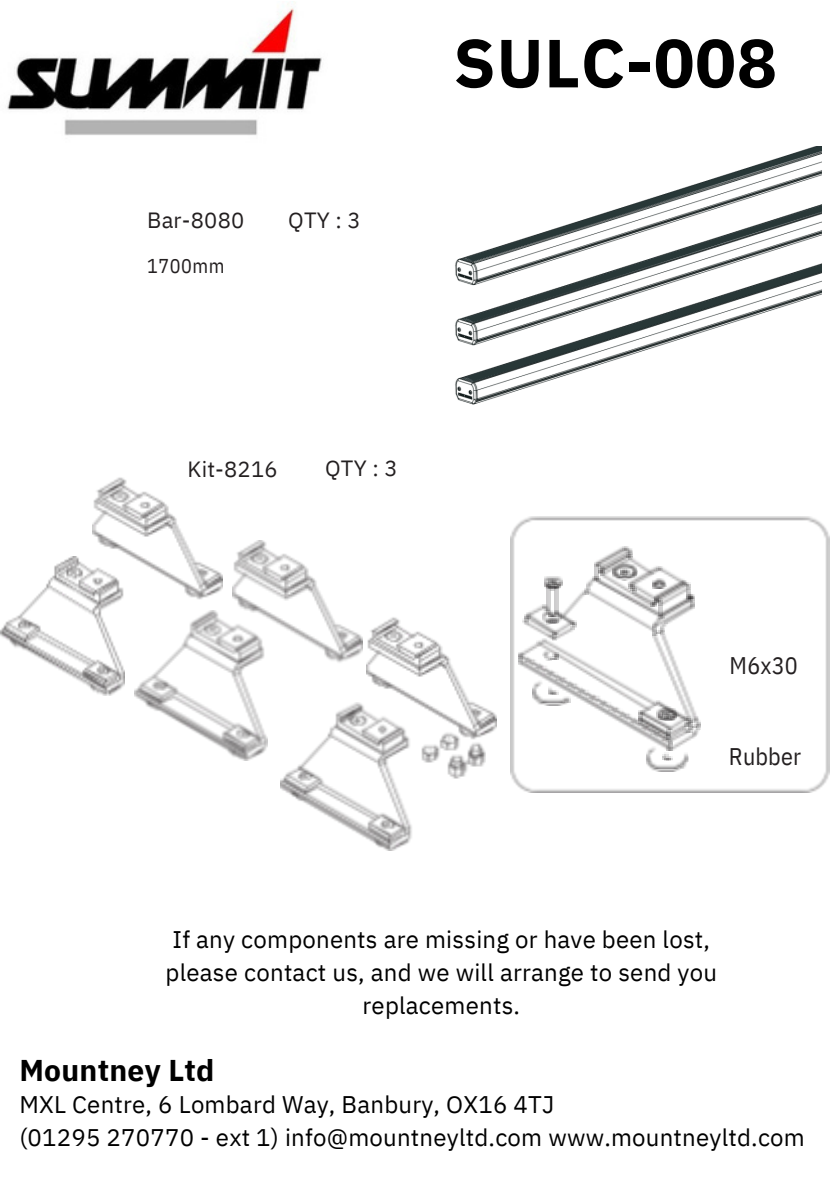
<style>
.page{position:relative;width:839px;height:1191px;background:#fff}
.page>*{position:absolute;margin:0;border:0;box-sizing:border-box;transform-origin:0 0}
.t1{font:700 68px "IBM Plex Sans";letter-spacing:.01em;color:#000}
.t2{font:700 30px "IBM Plex Sans";letter-spacing:.01em;color:#000}
.t3{font:24px/33px "IBM Plex Sans";letter-spacing:.01em;color:#000}
.t4{font:24px "IBM Plex Sans Cond";letter-spacing:.01em;color:#231f20}
.t5{font:22px "IBM Plex Sans";letter-spacing:.01em;color:#231f20}
.t6{font:20px "IBM Plex Sans Cond";letter-spacing:.025em;color:#231f20}
</style>
<div class="page">
<img style="left:7px;top:1px;width:315px;height:135px">
<img style="left:510px;top:516px;width:320px;height:276px">
<img style="left:518px;top:638px;width:6px;height:14px">
<img style="left:688px;top:737px;width:8px;height:13px">
<img style="left:668px;top:608px;width:26px;height:20px">
<img style="left:668px;top:608px;width:24px;height:10px">
<img style="left:687px;top:630px;width:11px;height:86px">
<img style="left:560px;top:590px;width:24px;height:29px">
<img style="left:687px;top:632px;width:6px;height:84px">
<img style="left:584px;top:594px;width:66px;height:26px">
<img style="left:668px;top:615px;width:22px;height:1px">
<img style="left:596px;top:615px;width:54px;height:1px">
<svg style="left:582px;top:562px;width:12px;height:32px"></svg>
<svg style="left:650px;top:615px;width:18px;height:5px"></svg>
<img style="left:526px;top:604px;width:16px;height:8px">
<img style="left:530px;top:612px;width:12px;height:2px">
<svg style="left:522px;top:612px;width:8px;height:12px"></svg>
<img style="left:524px;top:614px;width:18px;height:6px">
<svg style="left:688px;top:716px;width:12px;height:21px"></svg>
<img style="left:550px;top:590px;width:4px;height:14px">
<img style="left:544px;top:576px;width:18px;height:12px">
<img style="left:646px;top:762px;width:38px;height:10px">
<svg style="left:680px;top:762px;width:7px;height:7px"></svg>
<svg style="left:690px;top:580px;width:4px;height:28px"></svg>
<img style="left:518px;top:660px;width:14px;height:90px">
<img style="left:594px;top:546px;width:96px;height:69px">
<img style="left:561px;top:610px;width:12px;height:10px">
<img style="left:524px;top:620px;width:163px;height:116px">
<svg style="left:542px;top:604px;width:19px;height:20px"></svg>
<img style="left:554px;top:590px;width:4px;height:24px">
<img style="left:546px;top:590px;width:4px;height:24px">
<svg style="left:544px;top:578px;width:16px;height:12px"></svg>
<img style="left:544px;top:580px;width:18px;height:5px">
<img style="left:532px;top:688px;width:156px;height:74px">
<img style="left:134px;top:610px;width:133px;height:150px">
<img style="left:280px;top:702px;width:206px;height:149px">
<img style="left:0;top:556px;width:124px;height:140px">
<img style="left:92px;top:477px;width:130px;height:125px">
<img style="left:232px;top:540px;width:131px;height:126px">
<img style="left:366px;top:617px;width:130px;height:125px">
<img style="left:455px;top:147px;width:366px;height:258px">
<p class="t5" style="left:147px;top:205px;width:99px">Bar-8080</p>
<p class="t6" style="left:147px;top:253px;width:79px">1700mm</p>
<p class="t5" style="left:288px;top:205px;width:74px">QTY : 3</p>
<p class="t1" style="left:453px;top:18px;width:325px">SULC-008</p>
<p class="t5" style="left:187px;top:455px;width:92px">Kit-8216</p>
<p class="t5" style="left:325px;top:453px;width:74px">QTY : 3</p>
<p class="t4" style="left:729px;top:650px;width:70px">M6x30</p>
<p class="t4" style="left:729px;top:741px;width:74px">Rubber</p>
<p class="t3" style="left:166px;top:922px;width:553px;text-align:center">If any components are missing or have been lost, please contact us, and we will arrange to send you replacements.</p>
<p class="t2" style="left:19px;top:1051px;width:197px">Mountney Ltd</p>
<p class="t3" style="left:19px;top:1087px;width:787px">MXL Centre, 6 Lombard Way, Banbury, OX16 4TJ<br>(01295 270770 - ext 1) info@mountneyltd.com www.mountneyltd.com</p>
</div>
